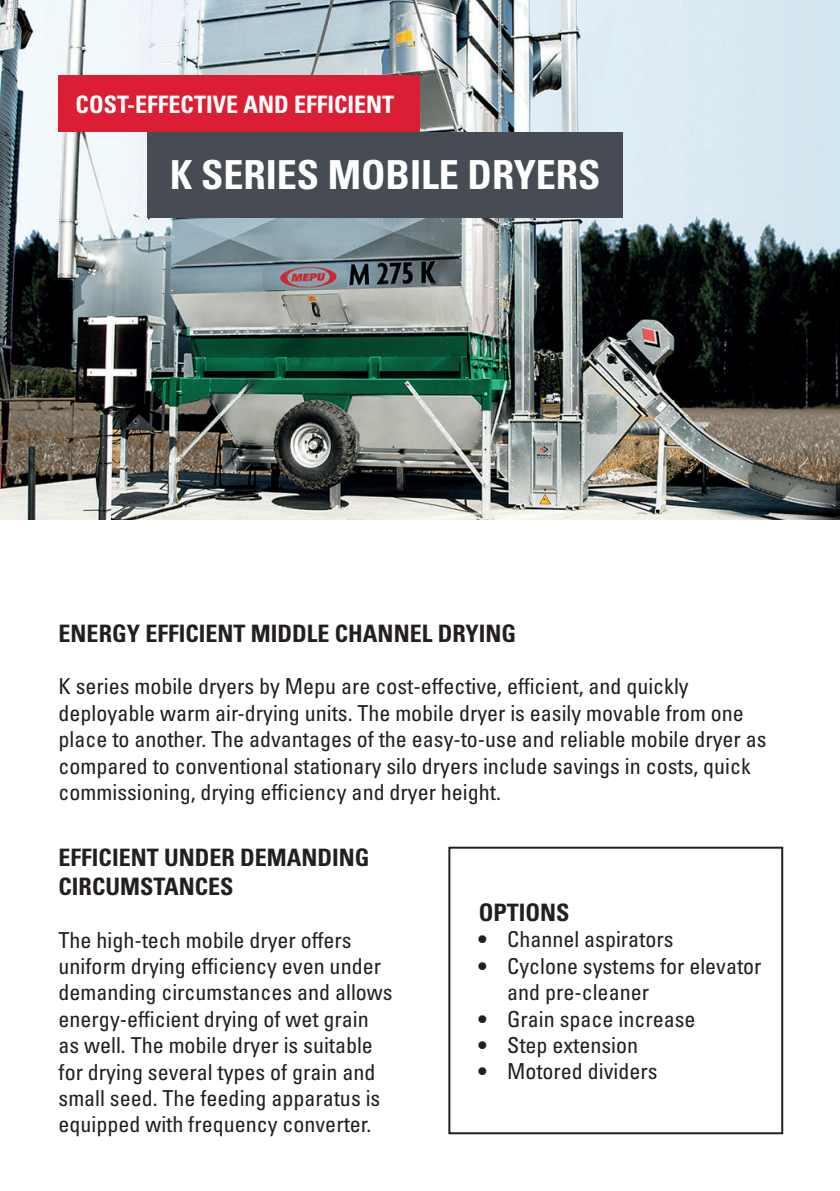
<style>
.page{position:relative;width:840px;height:1191px;background:#fff}
.page>*{position:absolute;margin:0;border:0;box-sizing:border-box;transform-origin:0 0}
.Otsikko_2020{font:700 condensed 40px "Univers LT Std";color:#fff}
.Väliotsikko_2020{font:24px/28.8px "Univers LTCYR 67 Bold Cond";color:#231f20}
.Punaotsikko_2020{font:700 condensed 24px "Univers LT Std";color:#fff}
.Leipäteksti_2020{font:condensed 22px/26.4px "Univers LTCYR 57";color:#231f20}
.Leipäteksti{font:condensed 22px/26.4px "Univers LTCYR 57";color:#231f20}
</style>
<div class="page">
<img style="left:0;top:0;width:839px;height:520px">
<div style="left:147px;top:132px;width:476px;height:85px;background:#474c54"></div>
<div style="left:59px;top:75px;width:361px;height:57px;background:#db1e34"></div>
<svg style="left:448px;top:846px;width:335px;height:289px"></svg>
<p class="Punaotsikko_2020" style="left:76px;top:89px;width:320px">COST-EFFECTIVE AND EFFICIENT</p>
<p class="Otsikko_2020" style="left:170px;top:150px;width:431px">K SERIES MOBILE DRYERS</p>
<p class="Väliotsikko_2020" style="left:59px;top:618px;width:459px">ENERGY EFFICIENT MIDDLE CHANNEL DRYING</p>
<p class="Leipäteksti_2020" style="left:59px;top:673px;width:709px">K series mobile dryers by Mepu are cost-effective, efficient, and quickly deployable warm air-drying units. The mobile dryer is easily movable from one place to another. The advantages of the easy-to-use and reliable mobile dryer as compared to conventional stationary silo dryers include savings in costs, quick commissioning, drying efficiency and dryer height.</p>
<p class="Väliotsikko_2020" style="left:59px;top:842px;width:312px">EFFICIENT UNDER DEMANDING<br>CIRCUMSTANCES</p>
<p class="Leipäteksti" style="left:59px;top:926px;width:335px">The high-tech mobile dryer offers uniform drying efficiency even under demanding circumstances and allows energy-efficient drying of wet grain as well. The mobile dryer is suitable for drying several types of grain and small seed. The feeding apparatus is equipped with frequency converter.</p>
<p class="Väliotsikko_2020" style="left:478px;top:897px;width:92px">OPTIONS</p>
<p class="Leipäteksti_2020" style="left:478px;top:925px;width:196px">• Channel aspirators</p>
<p class="Leipäteksti_2020" style="left:507px;top:952px;width:256px;text-indent:-28px">• Cyclone systems for elevator and pre-cleaner</p>
<p class="Leipäteksti_2020" style="left:478px;top:1005px;width:218px">• Grain space increase</p>
<p class="Leipäteksti_2020" style="left:478px;top:1031px;width:161px">• Step extension</p>
<p class="Leipäteksti_2020" style="left:478px;top:1057px;width:180px">• Motored dividers</p>
</div>
